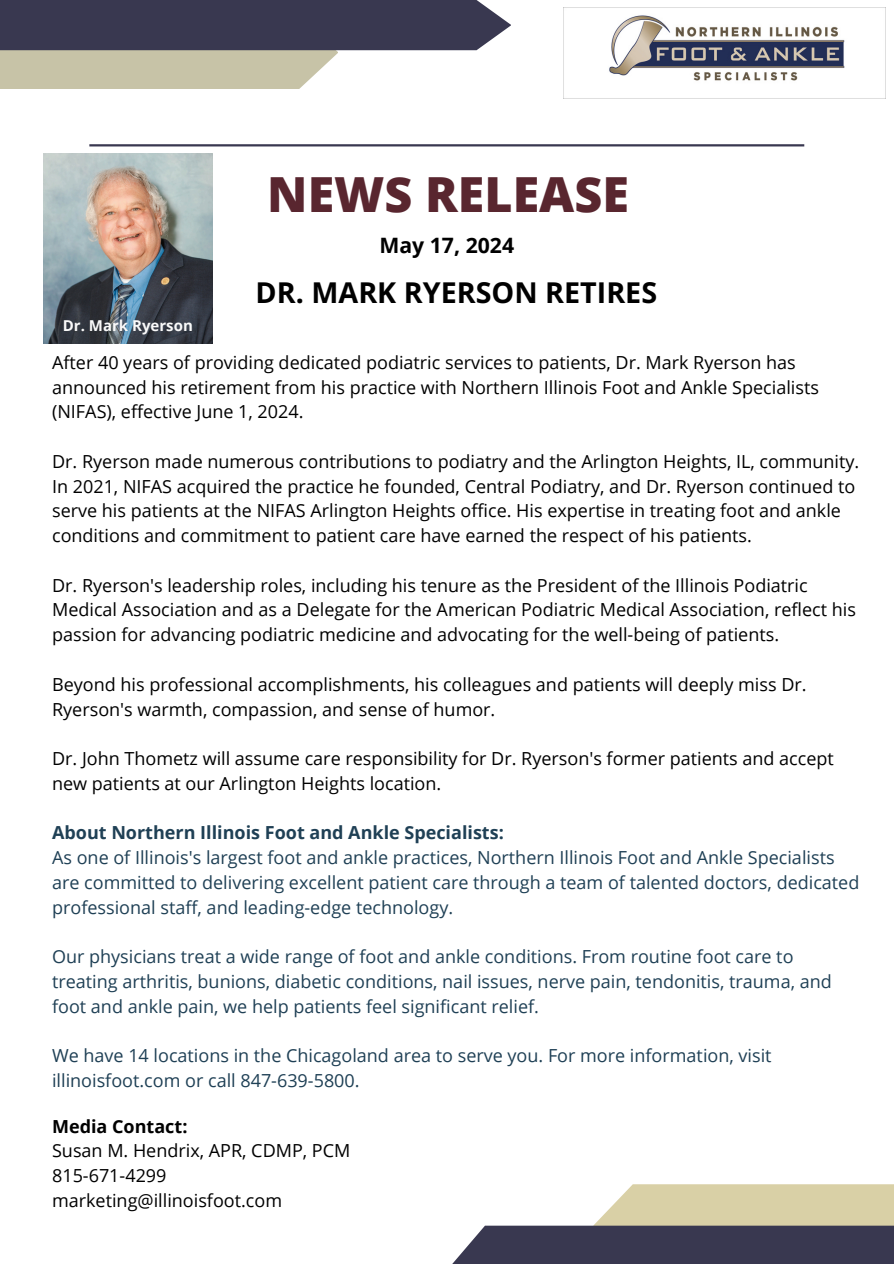
<style>
.page{position:relative;width:894px;height:1264px;background:#fff}
.page>*{position:absolute;margin:0;border:0;box-sizing:border-box;transform-origin:0 0}
.t1{font:800 48.45px "Open Sans";color:#59262f}
.t2{font:700 28.65px "Open Sans";color:#000}
.t3{font:700 21.15px "Open Sans";color:#000}
.t4{font:18px/24.8px "Open Sans";color:#000}
.t5{font:18px/24.8px "Open Sans";color:#1f4055}
.t6{font:700 15px "Open Sans";color:#fafafa}
.s1{font-weight:700}
</style>
<div class="page">
<hr style="left:89px;top:144px;width:715px;height:2px;background:#393850">
<svg style="left:0;top:0;width:511px;height:89px"></svg>
<div style="left:593px;top:1184px;width:300px;height:79px;background:#d9d0a6"></div>
<div style="left:448px;top:1225px;width:445px;height:38px;background:#393850"></div>
<img style="left:563px;top:7px;width:322px;height:91px">
<img style="left:43px;top:154px;width:169px;height:190px">
<h4 class="t6" style="left:63px;top:315px;width:131px">Dr. Mark Ryerson</h4>
<h4 class="t1" style="left:267px;top:160px;width:363px">NEWS RELEASE</h4>
<h4 class="t3" style="left:379px;top:231px;width:136px">May 17, 2024</h4>
<h4 class="t2" style="left:255px;top:273px;width:403px">DR. MARK RYERSON RETIRES</h4>
<p class="t4" style="left:52px;top:349px;width:768px">After 40 years of providing dedicated podiatric services to patients, Dr. Mark Ryerson has announced his retirement from his practice with Northern Illinois Foot and Ankle Specialists (NIFAS), effective June 1, 2024.</p>
<p class="t4" style="left:52px;top:448px;width:808px">Dr. Ryerson made numerous contributions to podiatry and the Arlington Heights, IL, community.<br>In 2021, NIFAS acquired the practice he founded, Central Podiatry, and Dr. Ryerson continued to serve his patients at the NIFAS Arlington Heights office. His expertise in treating foot and ankle conditions and commitment to patient care have earned the respect of his patients.</p>
<p class="t4" style="left:52px;top:572px;width:805px">Dr. Ryerson's leadership roles, including his tenure as the President of the Illinois Podiatric<br>Medical Association and as a Delegate for the American Podiatric Medical Association, reflect his passion for advancing podiatric medicine and advocating for the well-being of patients.</p>
<h1 class="t4" style="left:52px;top:671px;width:755px">Beyond his professional accomplishments, his colleagues and patients will deeply miss Dr.<br>Ryerson's warmth, compassion, and sense of humor.</h1>
<h3 class="t4" style="left:52px;top:745px;width:783px">Dr. John Thometz will assume care responsibility for Dr. Ryerson's former patients and accept new patients at our Arlington Heights location.</h3>
<h2 class="t5" style="left:52px;top:820px;width:808px"><span class="s1">About Northern Illinois Foot and Ankle Specialists:<br></span>As one of Illinois's largest foot and ankle practices, Northern Illinois Foot and Ankle Specialists are committed to delivering excellent patient care through a team of talented doctors, dedicated professional staff, and leading-edge technology.</h2>
<h4 class="t5" style="left:52px;top:943px;width:781px">Our physicians treat a wide range of foot and ankle conditions. From routine foot care to treating arthritis, bunions, diabetic conditions, nail issues, nerve pain, tendonitis, trauma, and foot and ankle pain, we help patients feel significant relief.</h4>
<h4 class="t5" style="left:52px;top:1042px;width:720px">We have 14 locations in the Chicagoland area to serve you. For more information, visit illinoisfoot.com or call 847-639-5800.</h4>
<h4 class="t4" style="left:52px;top:1113px;width:300px"><span class="s1">Media Contact:<br></span>Susan M. Hendrix, APR, CDMP, PCM<br>815-671-4299 marketing@illinoisfoot.com</h4>
</div>
